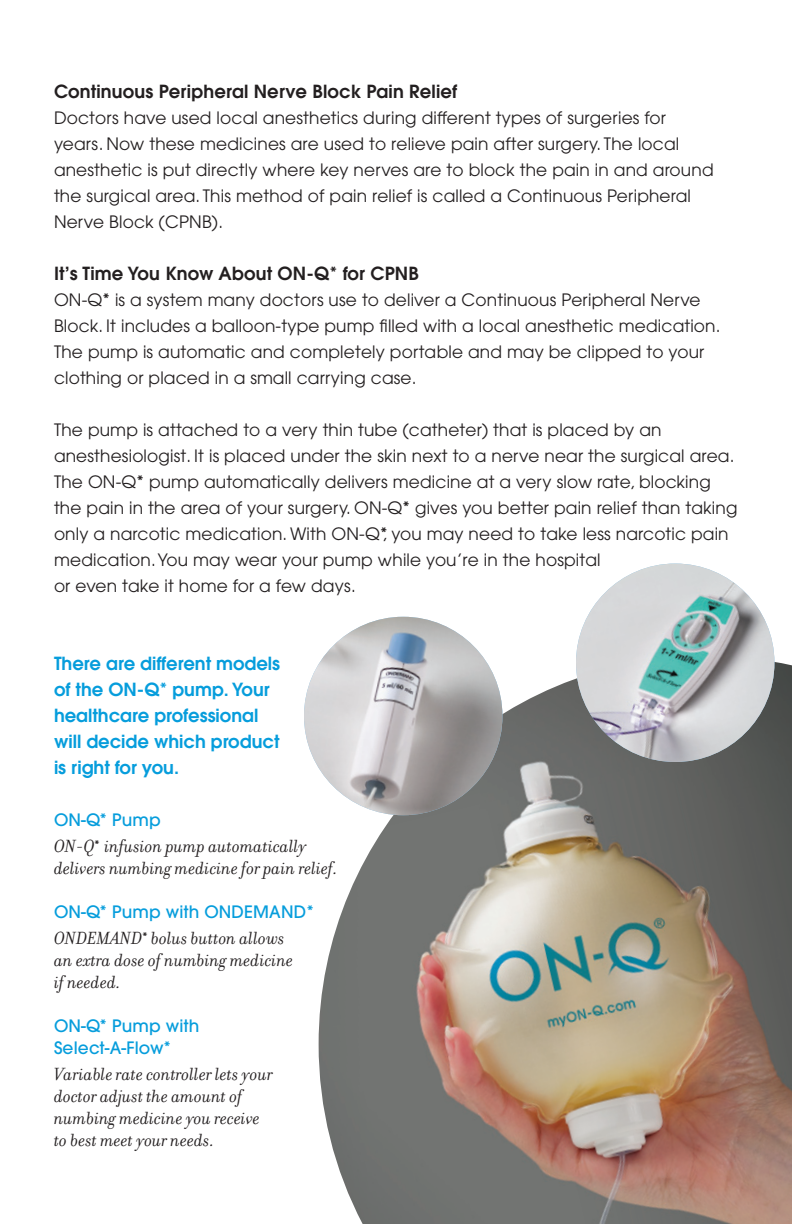
<style>
.page{position:relative;width:792px;height:1224px;background:#fff}
.page>*{position:absolute;margin:0;border:0;box-sizing:border-box;transform-origin:0 0}
.filo{font:italic 19px/22px "Filosofia";color:#231f20}
.copy_head{font:600 18px/26px "Avant Garde";color:#069ddc}
.copy_head-2{font:600 18px "Avant Garde";letter-spacing:.01em;color:#231f20}
.body_copy{font:17px/26px "Avant Garde";letter-spacing:.01em;color:#231f20}
.body_copy_-_indent{font:500 17px/22px "Avant Garde";letter-spacing:.01em;color:#069ddc}
.s1{font-weight:600}
.s2{font-family:"Avant Garde";font-weight:600;font-style:normal;font-size:13px}
</style>
<div class="page">
<img style="left:319px;top:656px;width:473px;height:568px">
<img style="left:576px;top:564px;width:198px;height:198px;border-radius:99px">
<img style="left:304px;top:617px;width:198px;height:198px;border-radius:99px">
<p class="copy_head-2" style="left:54px;top:80px;width:405px">Continuous Peripheral Nerve Block Pain Relief</p>
<p class="body_copy" style="left:54px;top:105px;width:661px">Doctors have used local anesthetics during different types of surgeries for years. Now these medicines are used to relieve pain after surgery. The local anesthetic is put directly where key nerves are to block the pain in and around the surgical area. This method of pain relief is called a Continuous Peripheral Nerve Block (CPNB).</p>
<p class="copy_head-2" style="left:54px;top:262px;width:366px">It’s Time You Know About ON-Q* for CPNB</p>
<p class="body_copy" style="left:54px;top:287px;width:668px">ON-Q<span class="s1">*</span> is a system many doctors use to deliver a Continuous Peripheral Nerve Block. It includes a balloon-type pump filled with a local anesthetic medication.<br>The pump is automatic and completely portable and may be clipped to your clothing or placed in a small carrying case.</p>
<p class="body_copy" style="left:54px;top:417px;width:685px">The pump is attached to a very thin tube (catheter) that is placed by an anesthesiologist. It is placed under the skin next to a nerve near the surgical area.<br>The ON-Q<span class="s1">*</span> pump automatically delivers medicine at a very slow rate, blocking the pain in the area of your surgery. ON-Q<span class="s1">*</span> gives you better pain relief than taking only a narcotic medication. With ON-Q<span class="s1">*</span>, you may need to take less narcotic pain medication. You may wear your pump while you’re in the hospital<br>or even take it home for a few days.</p>
<p class="copy_head" style="left:54px;top:650px;width:228px">There are different models of the ON‑Q* pump. Your healthcare professional will decide which product is right for you.</p>
<p class="body_copy_-_indent" style="left:54px;top:809px;width:108px">ON-Q<span class="s1">*</span> Pump</p>
<p class="filo" style="left:54px;top:836px;width:286px">ON-Q<span class="s2">*</span> infusion pump automatically delivers numbing medicine for pain relief.</p>
<p class="body_copy_-_indent" style="left:54px;top:901px;width:261px">ON-Q<span class="s1">*</span> Pump with ONDEMAND<span class="s1">*</span></p>
<p class="filo" style="left:54px;top:928px;width:241px">ONDEMAND<span class="s2">*</span> bolus button allows an extra dose of numbing medicine if needed.</p>
<p class="body_copy_-_indent" style="left:54px;top:1015px;width:147px">ON-Q<span class="s1">*</span> Pump with<br>Select-A-Flow<span class="s1">*</span></p>
<p class="filo" style="left:54px;top:1064px;width:220px">Variable rate controller lets your doctor adjust the amount of numbing medicine you receive to best meet your needs.</p>
</div>
